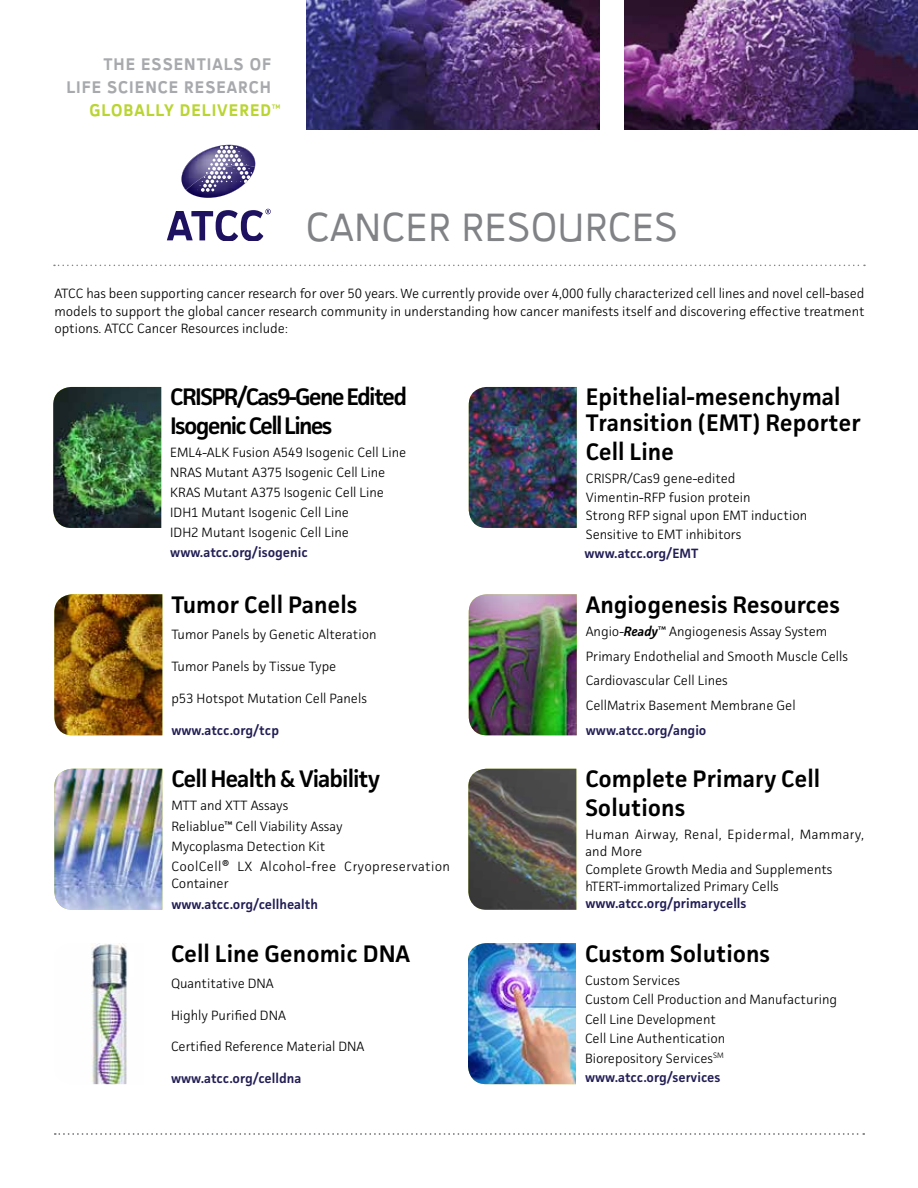
<style>
.page{position:relative;width:918px;height:1188px;background:#fff}
.page>*{position:absolute;margin:0;border:0;box-sizing:border-box;transform-origin:0 0}
.t1{font:39px "Crank 8 Minus Two";letter-spacing:.02em;color:#808285}
.t2{font:600 24px/28.8px "Facit";color:#000}
.t3{font:600 24px/28.8px "Facit";letter-spacing:-.07em;color:#000}
.t4{font:600 24px "Facit";letter-spacing:-.04em;color:#000}
.t5{font:16.2px/23px "Crank 8 Plus Two";letter-spacing:.06em;color:#a7a9ac;text-align:right}
.t6{font:16.2px "Crank 8 Plus Two";letter-spacing:.06em;color:#bad532}
.t7{font:300 13.5px/17.2px "Facit";color:#000}
.t8{font:600 13.5px "Facit";color:#221e55}
.s1{font-weight:600;font-style:italic}
.s2{font-weight:600;color:#221e55}
</style>
<div class="page">
<svg style="left:181px;top:145px;width:75px;height:53px"></svg>
<svg style="left:167px;top:209px;width:104px;height:32px"></svg>
<svg style="left:54px;top:265px;width:811px;height:1px"></svg>
<svg style="left:55px;top:1133px;width:809px;height:2px"></svg>
<img style="left:306px;top:0;width:612px;height:130px">
<div style="left:600px;top:0;width:24px;height:138px;background:#fff"></div>
<img style="left:54px;top:594px;width:108px;height:141px">
<img style="left:468px;top:769px;width:108px;height:141px">
<img style="left:54px;top:769px;width:108px;height:141px">
<img style="left:469px;top:387px;width:108px;height:141px">
<img style="left:91px;top:943px;width:36px;height:141px">
<img style="left:469px;top:594px;width:108px;height:141px">
<img style="left:53px;top:387px;width:108px;height:141px">
<img style="left:468px;top:943px;width:108px;height:141px">
<p class="t5" style="left:66px;top:53px;width:206px">THE ESSENTIALS OF<br>LIFE SCIENCE RESEARCH</p>
<p class="t6" style="left:89px;top:100px;width:193px">GLOBALLY DELIVERED™</p>
<h1 class="t1" style="left:306px;top:205px;width:373px">CANCER RESOURCES</h1>
<p class="t7" style="left:54px;top:285px;width:812px;text-align:justify">ATCC has been supporting cancer research for over 50 years. We currently provide over 4,000 fully characterized cell lines and novel cell-based models to support the global cancer research community in understanding how cancer manifests itself and discovering effective treatment options. ATCC Cancer Resources include:</p>
<h2 class="t3" style="left:170px;top:382px;width:238px">CRISPR/Cas9-Gene Edited<br>Isogenic Cell Lines</h2>
<p class="t7" style="left:170px;top:442px;width:238px;line-height:20px">EML4-ALK Fusion A549 Isogenic Cell Line NRAS Mutant A375 Isogenic Cell Line KRAS Mutant A375 Isogenic Cell Line IDH1 Mutant Isogenic Cell Line<br>IDH2 Mutant Isogenic Cell Line</p>
<p class="t8" style="left:170px;top:544px;width:139px">www.atcc.org/isogenic</p>
<h2 class="t2" style="left:171px;top:589px;width:187px">Tumor Cell Panels</h2>
<p class="t7" style="left:171px;top:625px;width:207px">Tumor Panels by Genetic Alteration</p>
<p class="t7" style="left:171px;top:657px;width:167px">Tumor Panels by Tissue Type</p>
<p class="t7" style="left:171px;top:690px;width:197px">p53 Hotspot Mutation Cell Panels</p>
<p class="t8" style="left:171px;top:722px;width:109px">www.atcc.org/tcp</p>
<h2 class="t4" style="left:171px;top:764px;width:211px">Cell Health &amp; Viability</h2>
<p class="t7" style="left:171px;top:795px;width:280px;line-height:20.2px">MTT and XTT Assays<br>Reliablue™ Cell Viability Assay<br>Mycoplasma Detection Kit<br>CoolCell® LX Alcohol-free Cryopreservation</p>
<p class="t7" style="left:171px;top:875px;width:59px">Container</p>
<p class="t8" style="left:171px;top:896px;width:148px">www.atcc.org/cellhealth</p>
<h2 class="t2" style="left:171px;top:938px;width:241px">Cell Line Genomic DNA</h2>
<p class="t7" style="left:171px;top:974px;width:104px">Quantitative DNA</p>
<p class="t7" style="left:171px;top:1006px;width:116px">Highly Purified DNA</p>
<p class="t7" style="left:171px;top:1038px;width:195px">Certified Reference Material DNA</p>
<p class="t8" style="left:171px;top:1070px;width:132px">www.atcc.org/celldna</p>
<h2 class="t2" style="left:586px;top:384px;width:277px;line-height:25.5px">Epithelial-mesenchymal<br>Transition (EMT) Reporter</h2>
<h2 class="t2" style="left:586px;top:436px;width:90px">Cell Line</h2>
<p class="t7" style="left:586px;top:469px;width:223px;line-height:18.8px">CRISPR/Cas9 gene-edited<br>Vimentin-RFP fusion protein<br>Strong RFP signal upon EMT induction<br>Sensitive to EMT inhibitors</p>
<p class="t8" style="left:584px;top:545px;width:115px">www.atcc.org/EMT</p>
<h2 class="t2" style="left:586px;top:589px;width:256px">Angiogenesis Resources</h2>
<p class="t7" style="left:586px;top:619px;width:264px;line-height:24.8px">Angio-<span class="s1">Ready</span>™ Angiogenesis Assay System Primary Endothelial and Smooth Muscle Cells Cardiovascular Cell Lines<br>CellMatrix Basement Membrane Gel</p>
<p class="t8" style="left:586px;top:722px;width:122px">www.atcc.org/angio</p>
<h2 class="t2" style="left:585px;top:764px;width:236px">Complete Primary Cell<br>Solutions</h2>
<p class="t7" style="left:585px;top:826px;width:280px">Human Airway, Renal, Epidermal, Mammary, and More<br>Complete Growth Media and Supplements hTERT-immortalized Primary Cells</p>
<p class="t8" style="left:585px;top:895px;width:163px">www.atcc.org/primarycells</p>
<h2 class="t2" style="left:585px;top:938px;width:187px">Custom Solutions</h2>
<p class="t7" style="left:585px;top:970px;width:254px;line-height:19.5px">Custom Services<br>Custom Cell Production and Manufacturing<br>Cell Line Development<br>Cell Line Authentication<br>Biorepository Services<sup>SM </sup><span class="s2">www.atcc.org/services</span></p>
</div>
